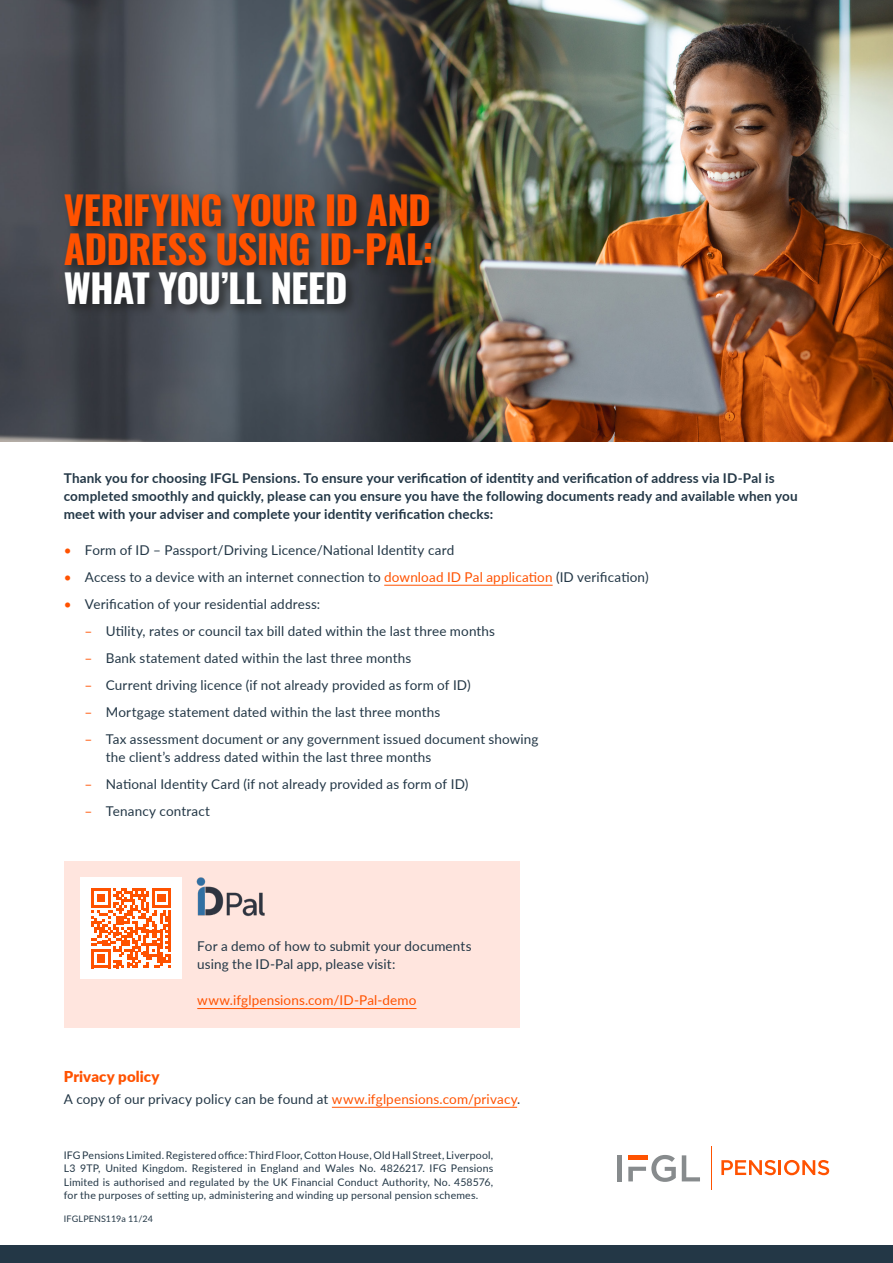
<style>
.page{position:relative;width:893px;height:1263px;background:#fff}
.page>*{position:absolute;margin:0;border:0;box-sizing:border-box;transform-origin:0 0}
.t1{font:700 39px/39px "Oswald";letter-spacing:-.025em;color:#ff5200}
.t2{font:700 39px "Oswald";letter-spacing:-.02em;color:#fff}
.t3{font:900 15px "Lato";letter-spacing:.005em;color:#ff5200}
.t4{font:13.5px/27px "Lato";letter-spacing:.01em;color:#233746}
.t5{font:700 13.5px/18px "Lato";letter-spacing:.01em;color:#233746}
.t6{font:13.5px "Lato";letter-spacing:.01em;color:#ff5200}
.t7{font:10.5px/13.5px "Lato";letter-spacing:.02em;color:#233746;text-align:justify}
.t8{font:9px "Lato";letter-spacing:.01em;color:#233746}
.s1{color:#ff5200}
</style>
<div class="page">
<div style="left:0;top:1245px;width:893px;height:18px;background:#233746"></div>
<hr style="left:711px;top:1147px;width:1px;height:43px;background:#ff5200">
<svg style="left:721px;top:1160px;width:108px;height:15px"></svg>
<hr style="left:617px;top:1155px;width:4px;height:26px;background:#878b8d">
<svg style="left:628px;top:1155px;width:48px;height:27px"></svg>
<svg style="left:682px;top:1155px;width:18px;height:26px"></svg>
<hr style="left:384px;top:585px;width:169px;height:1px;background:#ff5200">
<div style="left:64px;top:861px;width:456px;height:166px;background:#ffe5de"></div>
<hr style="left:197px;top:1008px;width:219px;height:1px;background:#ff5200">
<div style="left:80px;top:877px;width:102px;height:102px;background:#fff"></div>
<svg style="left:91px;top:888px;width:80px;height:80px"></svg>
<img style="left:196px;top:877px;width:69px;height:40px">
<img style="left:0;top:0;width:893px;height:442px">
<div style="left:62px;top:190px;width:382px;height:127px;background:#1d1d1b;opacity:.75"></div>
<hr style="left:332px;top:1107px;width:185px;height:1px;background:#ff5200">
<h1 class="t1" style="left:64px;top:193px;width:371px">VERIFYING YOUR ID AND<br>ADDRESS USING ID-PAL:</h1>
<h1 class="t2" style="left:64px;top:268px;width:285px">WHAT YOU’LL NEED</h1>
<p class="t5" style="left:64px;top:468px;width:735px">Thank you for choosing IFGL Pensions. To ensure your verification of identity and verification of address via ID-Pal is completed smoothly and quickly, please can you ensure you have the following documents ready and available when you meet with your adviser and complete your identity verification checks:</p>
<p class="t4" style="left:64px;top:536px;width:392px"><span class="s1">•</span> Form of ID – Passport/Driving Licence/National Identity card</p>
<p class="t4" style="left:64px;top:563px;width:586px"><span class="s1">•</span> Access to a device with an internet connection to <span class="s1">download ID Pal application</span> (ID verification)</p>
<p class="t4" style="left:85px;top:590px;width:455px;text-indent:-21px"><span class="s1">•</span> Verification of your residential address:<br><span class="s1">ҽ</span> Utility, rates or council tax bill dated within the last three months<br><span class="s1">ҽ</span> Bank statement dated within the last three months<br><span class="s1">ҽ</span> Current driving licence (if not already provided as form of ID)<br><span class="s1">ҽ</span> Mortgage statement dated within the last three months<br><span class="s1">ҽ</span> Tax assessment document or any government issued document showing</p>
<p class="t4" style="left:85px;top:743px;width:385px;text-indent:21px">the client’s address dated within the last three months<br><span class="s1">ҽ</span> National Identity Card (if not already provided as form of ID) <span class="s1">ҽ</span> Tenancy contract</p>
<p class="t4" style="left:197px;top:937px;width:276px;line-height:18px">For a demo of how to submit your documents using the ID-Pal app, please visit:</p>
<p class="t6" style="left:197px;top:991px;width:221px">www.ifglpensions.com/ID-Pal-demo</p>
<p class="t3" style="left:64px;top:1065px;width:97px">Privacy policy</p>
<p class="t4" style="left:64px;top:1085px;width:458px">A copy of our privacy policy can be found at <span class="s1">www.ifglpensions.com/privacy</span>.</p>
<p class="t7" style="left:64px;top:1148px;width:431px">IFG Pensions Limited. Registered office: Third Floor, Cotton House, Old Hall Street, Liverpool, L3 9TP, United Kingdom. Registered in England and Wales No. 4826217. IFG Pensions Limited is authorised and regulated by the UK Financial Conduct Authority, No. 458576, for the purposes of setting up, administering and winding up personal pension schemes.</p>
<p class="t8" style="left:64px;top:1212px;width:91px">IFGLPENS119a 11/24</p>
</div>
